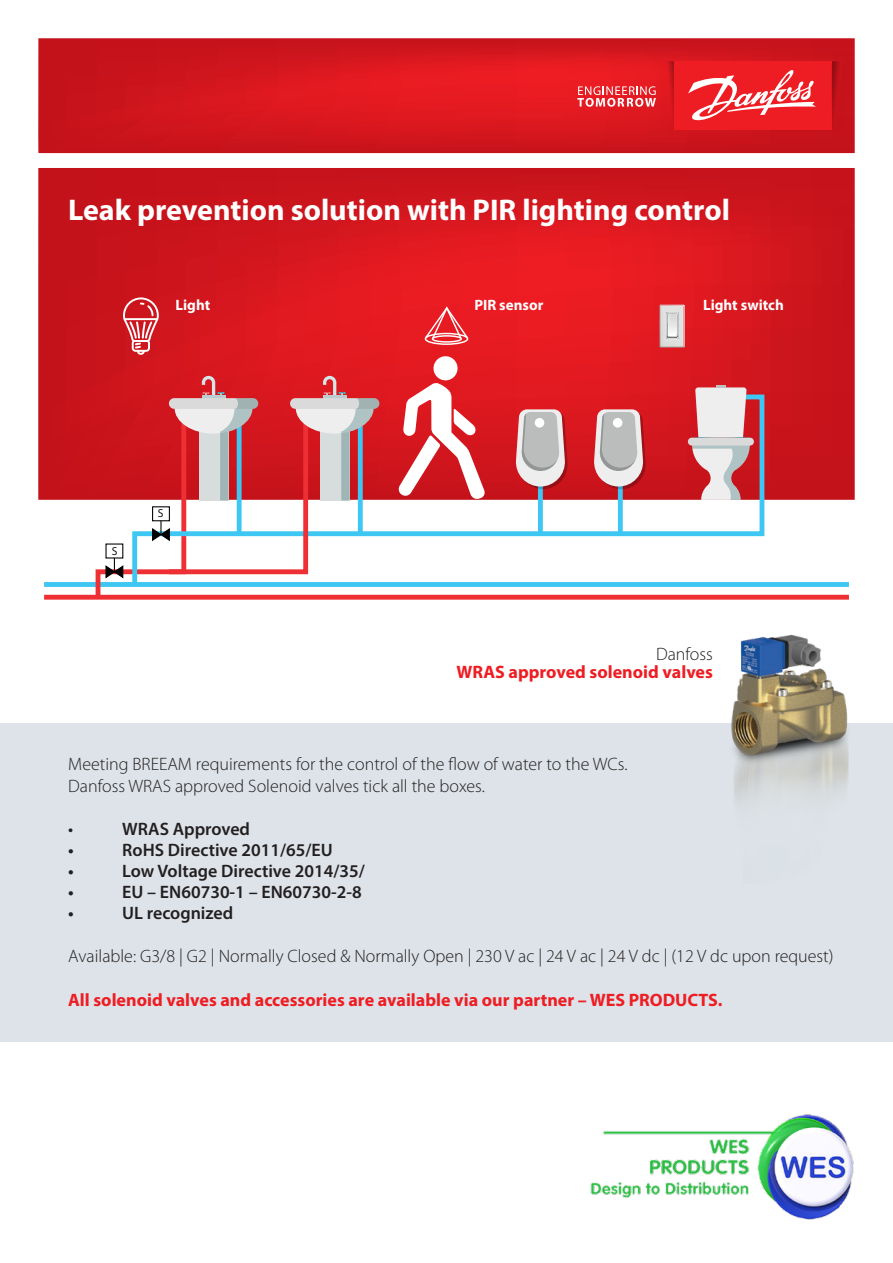
<style>
.page{position:relative;width:893px;height:1263px;background:#fff}
.page>*{position:absolute;margin:0;border:0;box-sizing:border-box;transform-origin:0 0}
.t1{font:700 30px "Myriad Pro";color:#fff}
.t2{font:300 18px "Myriad Pro";color:#231f20}
.t3{font:600 18px "Myriad Pro";color:#231f20}
.t4{font:700 18px "Myriad Pro";color:#ee1d23}
.t5{font:18px "Myriad Pro";color:#231f20}
.t6{font:700 15px "Myriad Pro";color:#fff}
.t7{font:11.7px "Myriad Pro";color:#18151a}
</style>
<div class="page">
<div style="left:0;top:723px;width:893px;height:318px;background:#dde3e8"></div>
<svg style="left:38px;top:168px;width:817px;height:332px;background:#d4161e"></svg>
<svg style="left:660px;top:305px;width:25px;height:42px"></svg>
<svg style="left:123px;top:297px;width:36px;height:58px"></svg>
<div style="left:44px;top:582px;width:805px;height:5px;background:#3ec7f2"></div>
<svg style="left:379px;top:392px;width:388px;height:195px"></svg>
<div style="left:538px;top:475px;width:5px;height:59px;background:#3ec7f2"></div>
<div style="left:618px;top:475px;width:5px;height:59px;background:#3ec7f2"></div>
<div style="left:44px;top:595px;width:805px;height:5px;background:#ee3034"></div>
<svg style="left:398px;top:356px;width:87px;height:144px"></svg>
<svg style="left:515px;top:409px;width:52px;height:80px;background:#caa8a9"></svg>
<div style="left:535px;top:418px;width:9px;height:10px;background:#fff;border-radius:50%"></div>
<svg style="left:593px;top:409px;width:53px;height:80px;background:#caa5a6"></svg>
<div style="left:613px;top:418px;width:9px;height:10px;background:#fff;border-radius:50%"></div>
<svg style="left:688px;top:385px;width:66px;height:115px;background:#d89fa1"></svg>
<svg style="left:93px;top:376px;width:286px;height:224px"></svg>
<div style="left:425px;top:333px;width:43px;height:12px;border:1px solid #fff;border-radius:50%"></div>
<svg style="left:423px;top:305px;width:47px;height:35px;background:#ec3f45"></svg>
<div style="left:432px;top:335px;width:30px;height:8px;border:1px solid #fff;border-radius:50%"></div>
<img style="left:590px;top:1114px;width:264px;height:106px">
<svg style="left:38px;top:38px;width:817px;height:115px;background:#d2161e"></svg>
<div style="left:674px;top:61px;width:158px;height:69px;background:#ee1d23"></div>
<svg style="left:688px;top:70px;width:128px;height:51px"></svg>
<svg style="left:832px;top:61px;width:12px;height:69px"></svg>
<svg style="left:577px;top:61px;width:97px;height:69px;background:#e42d33"></svg>
<img style="left:731px;top:634px;width:118px;height:168px">
<p class="t1" style="left:68px;top:190px;width:663px">Leak prevention solution with PIR lighting control</p>
<p class="t6" style="left:176px;top:295px;width:36px">Light</p>
<p class="t6" style="left:474px;top:295px;width:70px">PIR sensor</p>
<p class="t6" style="left:703px;top:295px;width:82px">Light switch</p>
<p class="t7" style="left:112px;top:544px;width:7px">S</p>
<p class="t7" style="left:158px;top:506px;width:7px">S</p>
<p class="t2" style="left:656px;top:644px;width:58px">Danfoss</p>
<p class="t4" style="left:457px;top:660px;width:258px">WRAS approved solenoid valves</p>
<p class="t2" style="left:68px;top:754px;width:561px">Meeting BREEAM requirements for the control of the flow of water to the WCs.</p>
<p class="t2" style="left:68px;top:776px;width:418px">Danfoss WRAS approved Solenoid valves tick all the boxes.</p>
<p class="t5" style="left:68px;top:818px;width:7px">•</p>
<p class="t3" style="left:122px;top:818px;width:129px">WRAS Approved</p>
<p class="t3" style="left:68px;top:839px;width:7px">•</p>
<p class="t3" style="left:122px;top:839px;width:212px">RoHS Directive 2011/65/EU</p>
<p class="t3" style="left:68px;top:860px;width:7px">•</p>
<p class="t3" style="left:122px;top:860px;width:244px">Low Voltage Directive 2014/35/</p>
<p class="t3" style="left:68px;top:881px;width:7px">•</p>
<p class="t3" style="left:122px;top:881px;width:241px">EU – EN60730-1 – EN60730-2-8</p>
<p class="t3" style="left:68px;top:902px;width:7px">•</p>
<p class="t3" style="left:122px;top:902px;width:113px">UL recognized</p>
<p class="t2" style="left:68px;top:946px;width:767px">Available: G3/8 | G2 | Normally Closed &amp; Normally Open | 230 V ac | 24 V ac | 24 V dc | (12 V dc upon request)</p>
<p class="t4" style="left:68px;top:988px;width:656px">All solenoid valves and accessories are available via our partner – WES PRODUCTS.</p>
</div>
